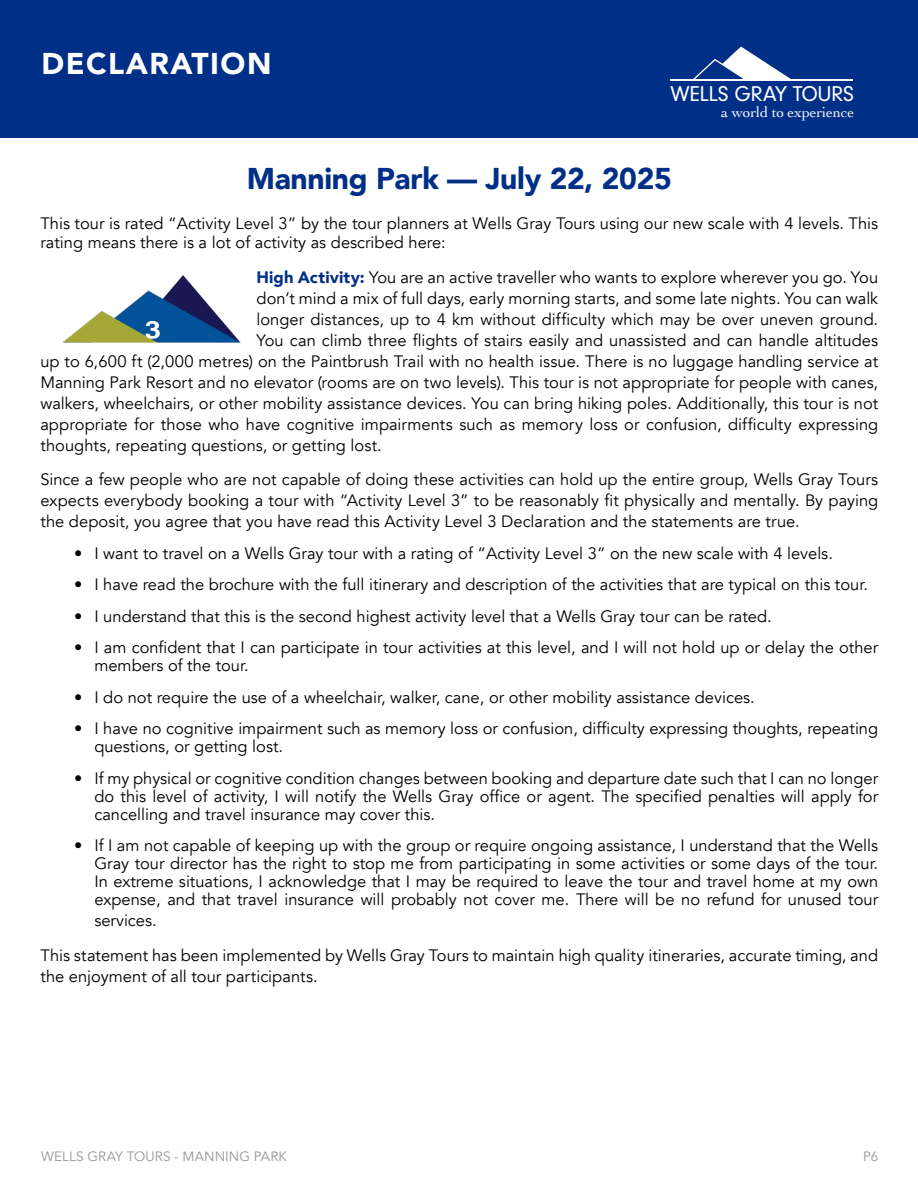
<style>
.page{position:relative;width:918px;height:1188px;background:#fff}
.page>*{position:absolute;margin:0;border:0;box-sizing:border-box;transform-origin:0 0}
.t1{font:900 30px "Avenir";letter-spacing:-.01em;color:#002f87}
.t2{font:900 30px "Avenir";letter-spacing:.05em;color:#fff}
.t3{font:22.2px "Neuzeit Gro";letter-spacing:-.015em;color:#fff}
.t4{font:16.5px/18px "Avenir";color:#000}
.t5{font:15.15px "Cochin";letter-spacing:-.005em;color:#fff}
.t6{font:13.5px "Avenir";letter-spacing:.01em;color:#939598}
.s1{font-weight:900;color:#002f87}
</style>
<div class="page">
<div style="left:0;top:0;width:918px;height:138px;background:#002f87"></div>
<hr style="left:671px;top:80px;width:182px;height:1px;background:#fff">
<svg style="left:691px;top:47px;width:101px;height:33px"></svg>
<img style="left:62px;top:275px;width:179px;height:68px">
<h1 class="t2" style="left:41px;top:37px;width:231px">DECLARATION</h1>
<h2 class="t3" style="left:671px;top:82px;width:185px">WELLS GRAY TOURS</h2>
<p class="t5" style="left:721px;top:102px;width:134px">a world to experience</p>
<h1 class="t1" style="left:247px;top:153px;width:427px">Manning Park — July 22, 2025</h1>
<p class="t4" style="left:40px;top:214px;width:839px;line-height:19.5px">This tour is rated “Activity Level 3” by the tour planners at Wells Gray Tours using our new scale with 4 levels. This rating means there is a lot of activity as described here:</p>
<p class="t4" style="left:256px;top:268px;width:623px"><span class="s1">High Activity:</span> You are an active traveller who wants to explore wherever you go. You</p>
<p class="t4" style="left:256px;top:289px;width:623px">don’t mind a mix of full days, early morning starts, and some late nights. You can walk</p>
<p class="t4" style="left:256px;top:310px;width:623px">longer distances, up to 4 km without difficulty which may be over uneven ground.</p>
<p class="t4" style="left:256px;top:331px;width:623px">You can climb three flights of stairs easily and unassisted and can handle altitudes</p>
<p class="t4" style="left:40px;top:352px;width:839px">up to 6,600 ft (2,000 metres) on the Paintbrush Trail with no health issue. There is no luggage handling service at</p>
<p class="t4" style="left:40px;top:373px;width:839px">Manning Park Resort and no elevator (rooms are on two levels). This tour is not appropriate for people with canes,</p>
<p class="t4" style="left:40px;top:394px;width:839px">walkers, wheelchairs, or other mobility assistance devices. You can bring hiking poles. Additionally, this tour is not</p>
<p class="t4" style="left:40px;top:415px;width:839px">appropriate for those who have cognitive impairments such as memory loss or confusion, difficulty expressing</p>
<p class="t4" style="left:40px;top:436px;width:343px">thoughts, repeating questions, or getting lost.</p>
<p class="t4" style="left:40px;top:469px;width:839px;line-height:21px;text-align:justify">Since a few people who are not capable of doing these activities can hold up the entire group, Wells Gray Tours expects everybody booking a tour with “Activity Level 3” to be reasonably fit physically and mentally. By paying the deposit, you agree that you have read this Activity Level 3 Declaration and the statements are true.</p>
<p class="t4" style="left:74px;top:544px;width:760px">• I want to travel on a Wells Gray tour with a rating of “Activity Level 3” on the new scale with 4 levels.</p>
<p class="t4" style="left:74px;top:576px;width:795px">• I have read the brochure with the full itinerary and description of the activities that are typical on this tour.</p>
<p class="t4" style="left:74px;top:607px;width:699px">• I understand that this is the second highest activity level that a Wells Gray tour can be rated.</p>
<p class="t4" style="left:94px;top:639px;width:785px;text-indent:-20px">• I am confident that I can participate in tour activities at this level, and I will not hold up or delay the other members of the tour.</p>
<p class="t4" style="left:74px;top:688px;width:682px">• I do not require the use of a wheelchair, walker, cane, or other mobility assistance devices.</p>
<p class="t4" style="left:94px;top:720px;width:785px;text-indent:-20px">• I have no cognitive impairment such as memory loss or confusion, difficulty expressing thoughts, repeating questions, or getting lost.</p>
<p class="t4" style="left:94px;top:769px;width:785px;text-align:justify;text-indent:-20px">• If my physical or cognitive condition changes between booking and departure date such that I can no longer do this level of activity, I will notify the Wells Gray office or agent. The specified penalties will apply for cancelling and travel insurance may cover this.</p>
<p class="t4" style="left:94px;top:837px;width:785px;text-align:justify;text-indent:-20px">• If I am not capable of keeping up with the group or require ongoing assistance, I understand that the Wells Gray tour director has the right to stop me from participating in some activities or some days of the tour.<br>In extreme situations, I acknowledge that I may be required to leave the tour and travel home at my own expense, and that travel insurance will probably not cover me. There will be no refund for unused tour</p>
<p class="t4" style="left:40px;top:904px;width:839px;line-height:34.5px;text-indent:54px">services.<br>This statement has been implemented by Wells Gray Tours to maintain high quality itineraries, accurate timing, and</p>
<p class="t4" style="left:40px;top:967px;width:279px">the enjoyment of all tour participants.</p>
<p class="t6" style="left:41px;top:1148px;width:247px">WELLS GRAY TOURS - MANNING PARK</p>
<p class="t6" style="left:863px;top:1148px;width:16px">P6</p>
</div>
